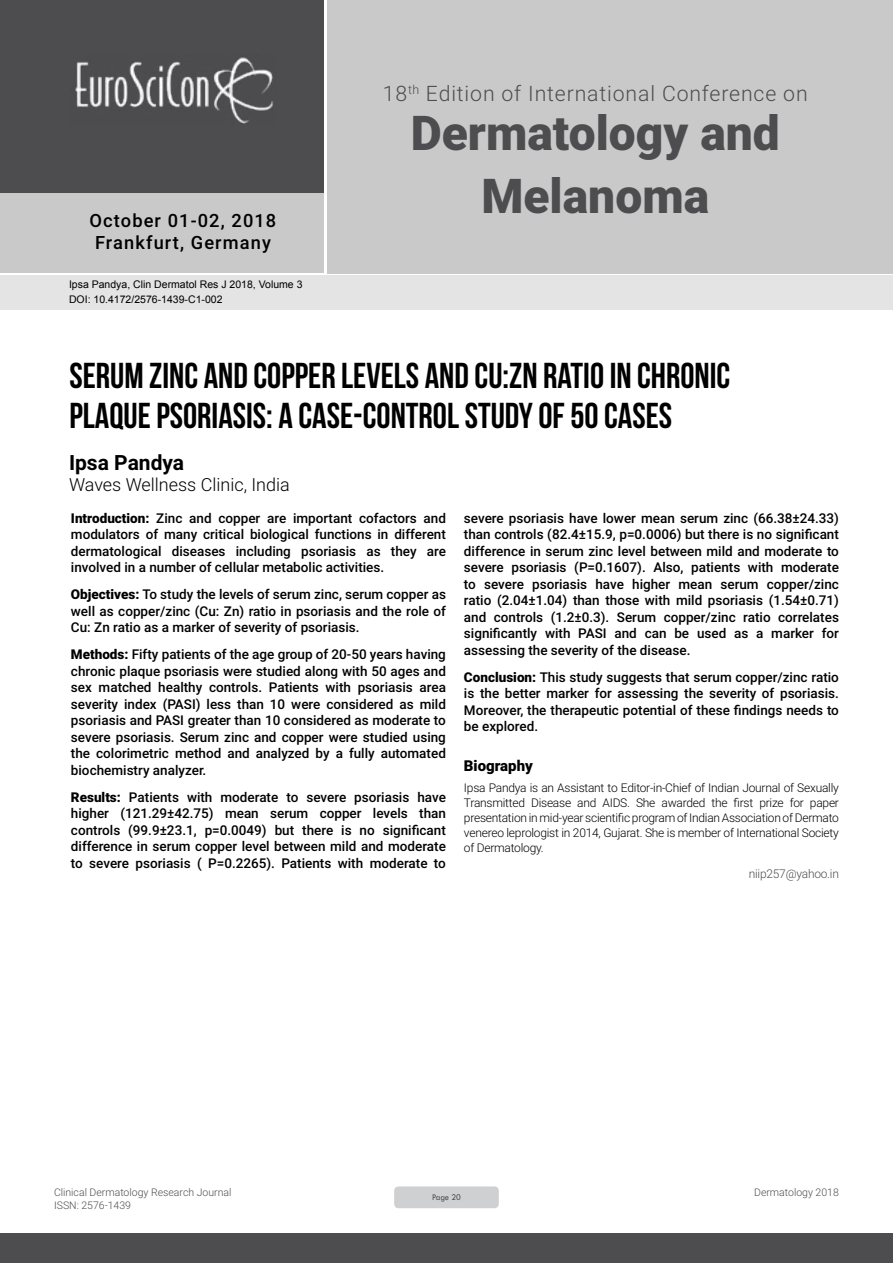
<style>
.page{position:relative;width:893px;height:1263px;background:#fff}
.page>*{position:absolute;margin:0;border:0;box-sizing:border-box;transform-origin:0 0}
.t1{font:900 48px/63px "Roboto";color:#4d4d4f;text-align:center}
.t2{font:36px/39.6px "Bebas Neue";color:#000}
.t3{font:300 21.3px "Roboto";letter-spacing:.04em;color:#4d4d4f}
.t4{font:700 21px "Roboto";color:#000}
.t5{font:500 18.3px/21.9px "Roboto";letter-spacing:.06em;color:#000;text-align:center}
.t6{font:300 18px "Roboto";color:#000}
.t7{font:900 15px "Roboto";color:#000}
.t8{font:500 13.5px/16.5px "Roboto";color:#000;text-align:justify}
.t9{font:300 12px/15px "Roboto";letter-spacing:-.02em;color:#000;text-align:justify}
.t10{font:300 12px "Roboto";letter-spacing:-.02em;color:#4d4d4f}
.t11{font:10.5px/14.4px "Arial";color:#000}
.t12{font:300 10.5px "Roboto";color:#4d4d4f}
.t13{font:9px "Tw Cen";letter-spacing:-.02em;color:#4d4d4f;scale:.95 1}
.s1{font-weight:900}
</style>
<div class="page">
<div style="left:0;top:0;width:323px;height:193px;background:#4d4d4f"></div>
<div style="left:1px;top:193px;width:323px;height:80px;background:#c9c9ca"></div>
<div style="left:327px;top:0;width:566px;height:273px;background:#c9c9ca"></div>
<img style="left:75px;top:57px;width:199px;height:67px">
<div style="left:0;top:1233px;width:893px;height:30px;background:#4d4d4f"></div>
<div style="left:1px;top:275px;width:892px;height:35px;background:#e4e4e4"></div>
<div style="left:394px;top:1186px;width:105px;height:22px;background:#cfd0d2;border-radius:4px"></div>
<h3 class="t5" style="left:90px;top:209px;width:188px">October 01-02, 2018<br>Frankfurt, Germany</h3>
<p class="t11" style="left:69px;top:278px;width:235px">Ipsa Pandya, Clin Dermatol Res J 2018, Volume 3<br>DOI: 10.4172/2576-1439-C1-002</p>
<h3 class="t3" style="left:383px;top:78px;width:426px">18<sup>th</sup> Edition of International Conference on</h3>
<h1 class="t1" style="left:411px;top:99px;width:371px">Dermatology and<br>Melanoma</h1>
<h2 class="t2" style="left:69px;top:356px;width:662px">SERUM ZINC AND COPPER LEVELS AND CU:ZN RATIO IN CHRONIC<br>PLAQUE PSORIASIS: A CASE-CONTROL STUDY OF 50 CASES</h2>
<h3 class="t4" style="left:69px;top:447px;width:117px">Ipsa Pandya</h3>
<h3 class="t6" style="left:69px;top:472px;width:222px">Waves Wellness Clinic, India</h3>
<p class="t8" style="left:71px;top:509px;width:376px"><span class="s1">Introduction:</span> Zinc and copper are important cofactors and modulators of many critical biological functions in different dermatological diseases including psoriasis as they are involved in a number of cellular metabolic activities.</p>
<p class="t8" style="left:71px;top:586px;width:376px"><span class="s1">Objectives:</span> To study the levels of serum zinc, serum copper as well as copper/zinc (Cu: Zn) ratio in psoriasis and the role of Cu: Zn ratio as a marker of severity of psoriasis.</p>
<p class="t8" style="left:71px;top:646px;width:376px"><span class="s1">Methods:</span> Fifty patients of the age group of 20-50 years having chronic plaque psoriasis were studied along with 50 ages and sex matched healthy controls. Patients with psoriasis area severity index (PASI) less than 10 were considered as mild psoriasis and PASI greater than 10 considered as moderate to severe psoriasis. Serum zinc and copper were studied using the colorimetric method and analyzed by a fully automated biochemistry analyzer.</p>
<p class="t8" style="left:71px;top:788px;width:376px"><span class="s1">Results:</span> Patients with moderate to severe psoriasis have higher (121.29±42.75) mean serum copper levels than controls (99.9±23.1, p=0.0049) but there is no significant difference in serum copper level between mild and moderate to severe psoriasis ( P=0.2265). Patients with moderate to</p>
<p class="t8" style="left:464px;top:509px;width:376px">severe psoriasis have lower mean serum zinc (66.38±24.33) than controls (82.4±15.9, p=0.0006) but there is no significant difference in serum zinc level between mild and moderate to severe psoriasis (P=0.1607). Also, patients with moderate to severe psoriasis have higher mean serum copper/zinc ratio (2.04±1.04) than those with mild psoriasis (1.54±0.71) and controls (1.2±0.3). Serum copper/zinc ratio correlates significantly with PASI and can be used as a marker for assessing the severity of the disease.</p>
<p class="t8" style="left:464px;top:668px;width:376px"><span class="s1">Conclusion:</span> This study suggests that serum copper/zinc ratio is the better marker for assessing the severity of psoriasis.<br>Moreover, the therapeutic potential of these findings needs to be explored.</p>
<p class="t7" style="left:464px;top:755px;width:70px">Biography</p>
<p class="t9" style="left:464px;top:780px;width:376px">Ipsa Pandya is an Assistant to Editor-in-Chief of Indian Journal of Sexually Transmitted Disease and AIDS. She awarded the first prize for paper presentation in mid-year scientific program of Indian Association of Dermato venereo leprologist in 2014, Gujarat. She is member of International Society of Dermatology.</p>
<p class="t10" style="left:749px;top:865px;width:92px">niip257@yahoo.in</p>
<p class="t12" style="left:54px;top:1185px;width:179px">Clinical Dermatology Research Journal</p>
<p class="t12" style="left:754px;top:1185px;width:86px">Dermatology 2018</p>
<p class="t12" style="left:54px;top:1198px;width:78px">ISSN: 2576-1439</p>
<p class="t13" style="left:432px;top:1192px;width:32px">Page 20</p>
</div>
